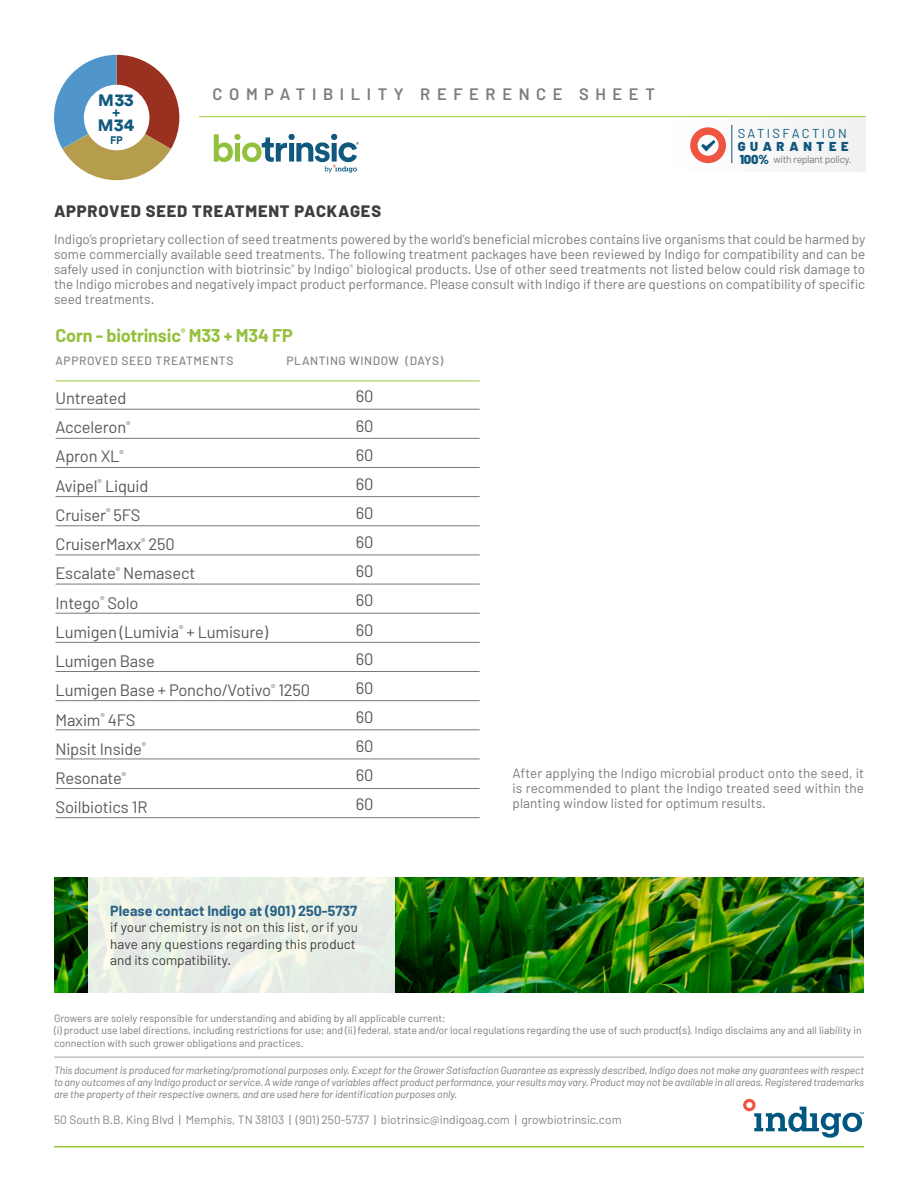
<style>
.page{position:relative;width:918px;height:1188px;background:#fff}
.page>*{position:absolute;margin:0;border:0;box-sizing:border-box;transform-origin:0 0}
.Body_Copy_-_Left{font:700 18px "Barlow";letter-spacing:-.01em;color:#95c03c}
.t1{font:900 17.4px "Circular";color:#0f587e}
.Body_Copy_-_Left-2{font:16.5px/30px "Barlow";letter-spacing:-.01em;color:#57585a}
.t2{font:800 16.5px "Barlow";letter-spacing:.05em;color:#3e3e3f}
.t3{font:600 16.5px "Barlow";letter-spacing:.4em;color:#7d7c79}
.t4{font:700 14.25px "Barlow";color:#2a6185}
.t5{font:900 13.8px "Circular";color:#0f587e}
.t6{font:13.5px/15px "Barlow";color:#7b7a78;text-align:justify}
.t7{font:13.5px/16.2px "Barlow";color:#3e3e3f}
.t8{font:12.9px "Barlow";letter-spacing:.19em;color:#0f577d}
.t9{font:900 12.9px "Barlow";letter-spacing:.37em;color:#0f577d}
.t10{font:12px "Barlow";color:#868583}
.t11{font:500 12px "Barlow";letter-spacing:.05em;color:#868684}
.t12{font:700 10.95px "Circular";color:#0f587e}
.t13{font:italic 10.5px/12px "Barlow";letter-spacing:-.01em;color:#7b7a78;text-align:justify}
.t14{font:10.5px/12.6px "Barlow";color:#7b7a78}
.t15{font:10.35px "Barlow";letter-spacing:-.03em;color:#7b7a78}
.s1{font-size:16.5px}
.s2{font-weight:900;font-size:12.9px;color:#0f577d}
.s3{color:#7d7c79}
</style>
<div class="page">
<div style="left:673px;top:116px;width:193px;height:55px;background:#f0f1f0"></div>
<svg style="left:690px;top:127px;width:36px;height:36px"></svg>
<hr style="left:732px;top:125px;width:1px;height:38px;background:#0f577d">
<svg style="left:214px;top:134px;width:145px;height:39px"></svg>
<hr style="left:199px;top:116px;width:667px;height:1px;background:#99ca3b">
<hr style="left:54px;top:1056px;width:810px;height:2px;background:#c3c4c3">
<svg style="left:743px;top:1099px;width:121px;height:39px"></svg>
<hr style="left:54px;top:1146px;width:810px;height:2px;background:#99ca3b">
<hr style="left:56px;top:409px;width:424px;height:1px;background:#7b7a78">
<hr style="left:56px;top:438px;width:424px;height:1px;background:#7b7a78">
<hr style="left:56px;top:467px;width:424px;height:1px;background:#7b7a78">
<hr style="left:56px;top:496px;width:424px;height:1px;background:#7b7a78">
<hr style="left:56px;top:526px;width:424px;height:1px;background:#7b7a78">
<hr style="left:56px;top:555px;width:424px;height:1px;background:#7b7a78">
<hr style="left:56px;top:584px;width:424px;height:1px;background:#7b7a78">
<hr style="left:56px;top:613px;width:424px;height:1px;background:#7b7a78">
<hr style="left:56px;top:642px;width:424px;height:1px;background:#7b7a78">
<hr style="left:56px;top:671px;width:424px;height:1px;background:#7b7a78">
<hr style="left:56px;top:700px;width:424px;height:1px;background:#7b7a78">
<hr style="left:56px;top:730px;width:424px;height:1px;background:#7b7a78">
<hr style="left:56px;top:759px;width:424px;height:1px;background:#7b7a78">
<hr style="left:56px;top:788px;width:424px;height:1px;background:#7b7a78">
<hr style="left:56px;top:817px;width:424px;height:1px;background:#7b7a78">
<img style="left:54px;top:878px;width:810px;height:114px">
<svg style="left:89px;top:877px;width:306px;height:116px;background:#e9efe6"></svg>
<hr style="left:56px;top:381px;width:424px;height:1px;background:#99ca3b">
<svg style="left:54px;top:55px;width:125px;height:125px"></svg>
<p class="t1" style="left:98px;top:89px;width:37px"><span class="s1">M</span>33</p>
<p class="t5" style="left:112px;top:103px;width:10px">+</p>
<p class="t1" style="left:98px;top:113px;width:38px"><span class="s1">M</span>34</p>
<p class="t12" style="left:110px;top:133px;width:14px">FP</p>
<p class="t3" style="left:213px;top:84px;width:444px">COMPATIBILITY REFERENCE SHEET</p>
<p class="t2" style="left:54px;top:201px;width:329px">APPROVED SEED TREATMENT PACKAGES</p>
<p class="t8" style="left:738px;top:125px;width:111px">SATISFACTION</p>
<p class="t9" style="left:738px;top:138px;width:112px">GUARANTEE</p>
<p class="t15" style="left:740px;top:152px;width:113px"><span class="s2">100%</span> with replant policy.</p>
<p class="t6" style="left:54px;top:232px;width:813px">Indigo’s proprietary collection of seed treatments powered by the world’s beneficial microbes contains live organisms that could be harmed by some commercially available seed treatments. The following treatment packages have been reviewed by Indigo for compatibility and can be safely used in conjunction with biotrinsic<sup>®</sup> by Indigo<sup>®</sup> biological products. Use of other seed treatments not listed below could risk damage to the Indigo microbes and negatively impact product performance. Please consult with Indigo if there are questions on compatibility of specific seed treatments.</p>
<p class="Body_Copy_-_Left" style="left:56px;top:325px;width:239px">Corn - biotrinsic<sup>®</sup> M33 + M34 FP</p>
<p class="t11" style="left:56px;top:353px;width:179px">APPROVED SEED TREATMENTS</p>
<p class="t11" style="left:286px;top:353px;width:158px">PLANTING WINDOW (DAYS)</p>
<p class="Body_Copy_-_Left-2" style="left:56px;top:383px;width:76px;line-height:29.1px">Untreated<br>Acceleron<sup>®</sup></p>
<p class="Body_Copy_-_Left-2" style="left:56px;top:441px;width:70px">Apron XL<sup>®</sup></p>
<p class="Body_Copy_-_Left-2" style="left:56px;top:470px;width:94px">Avipel<sup>®</sup> Liquid</p>
<p class="Body_Copy_-_Left-2" style="left:56px;top:499px;width:87px">Cruiser<sup>®</sup> 5FS</p>
<p class="Body_Copy_-_Left-2" style="left:56px;top:529px;width:121px">CruiserMaxx<sup>®</sup> 250</p>
<p class="Body_Copy_-_Left-2" style="left:56px;top:558px;width:141px">Escalate<sup>®</sup> Nemasect</p>
<p class="Body_Copy_-_Left-2" style="left:56px;top:587px;width:84px">Intego<sup>®</sup> Solo</p>
<p class="Body_Copy_-_Left-2" style="left:56px;top:616px;width:214px">Lumigen (Lumivia<sup>®</sup> + Lumisure)</p>
<p class="Body_Copy_-_Left-2" style="left:56px;top:646px;width:101px">Lumigen Base</p>
<p class="Body_Copy_-_Left-2" style="left:56px;top:675px;width:256px">Lumigen Base + Poncho/Votivo<sup>®</sup> 1250</p>
<p class="Body_Copy_-_Left-2" style="left:56px;top:704px;width:82px">Maxim<sup>®</sup> 4FS</p>
<p class="Body_Copy_-_Left-2" style="left:56px;top:733px;width:92px">Nipsit Inside<sup>®</sup></p>
<p class="Body_Copy_-_Left-2" style="left:56px;top:763px;width:72px">Resonate<sup>®</sup></p>
<p class="Body_Copy_-_Left-2" style="left:56px;top:792px;width:93px">Soilbiotics 1R</p>
<p class="Body_Copy_-_Left-2" style="left:356px;top:381px;width:19px">60<br>60</p>
<p class="Body_Copy_-_Left-2" style="left:356px;top:440px;width:19px">60</p>
<p class="Body_Copy_-_Left-2" style="left:356px;top:469px;width:19px">60</p>
<p class="Body_Copy_-_Left-2" style="left:356px;top:498px;width:19px">60</p>
<p class="Body_Copy_-_Left-2" style="left:356px;top:527px;width:19px">60</p>
<p class="Body_Copy_-_Left-2" style="left:356px;top:556px;width:19px">60</p>
<p class="Body_Copy_-_Left-2" style="left:356px;top:585px;width:19px">60</p>
<p class="Body_Copy_-_Left-2" style="left:356px;top:614px;width:19px">60</p>
<p class="Body_Copy_-_Left-2" style="left:356px;top:643px;width:19px">60</p>
<p class="Body_Copy_-_Left-2" style="left:356px;top:672px;width:19px">60</p>
<p class="Body_Copy_-_Left-2" style="left:356px;top:701px;width:19px">60</p>
<p class="Body_Copy_-_Left-2" style="left:356px;top:730px;width:19px">60</p>
<p class="Body_Copy_-_Left-2" style="left:356px;top:760px;width:19px">60</p>
<p class="Body_Copy_-_Left-2" style="left:356px;top:789px;width:19px">60</p>
<p class="t4" style="left:110px;top:902px;width:249px">Please contact Indigo at (901) 250-5737</p>
<p class="t7" style="left:110px;top:919px;width:249px">if your chemistry is not on this list, or if you have any questions regarding this product and its compatibility.</p>
<p class="t6" style="left:513px;top:766px;width:353px">After applying the Indigo microbial product onto the seed, it is recommended to plant the Indigo treated seed within the planting window listed for optimum results.</p>
<p class="t14" style="left:54px;top:1011px;width:809px">Growers are solely responsible for understanding and abiding by all applicable current:<br>(i) product use label directions, including restrictions for use; and (ii) federal, state and/or local regulations regarding the use of such product(s). Indigo disclaims any and all liability in connection with such grower obligations and practices.</p>
<p class="t13" style="left:54px;top:1064px;width:812px">This document is produced for marketing/promotional purposes only. Except for the Grower Satisfaction Guarantee as expressly described, Indigo does not make any guarantees with respect to any outcomes of any Indigo product or service. A wide range of variables affect product performance, your results may vary. Product may not be available in all areas. Registered trademarks are the property of their respective owners, and are used here for identification purposes only.</p>
<p class="t10" style="left:54px;top:1112px;width:569px">50 South B.B. King Blvd <span class="s3">|</span> Memphis, TN 38103 <span class="s3">|</span> (901) 250-5737 <span class="s3">|</span> biotrinsic@indigoag.com <span class="s3">|</span> growbiotrinsic.com</p>
</div>
